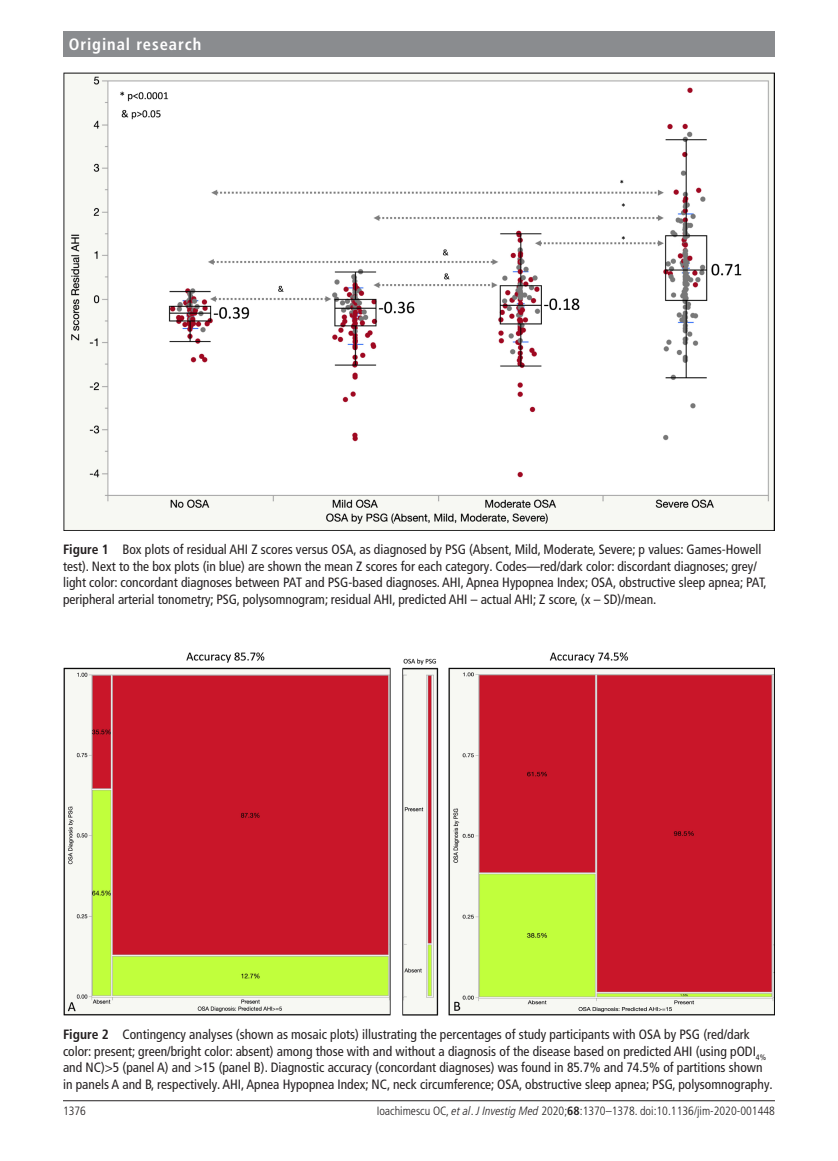
<style>
.page{position:relative;width:838px;height:1161px;background:#fff}
.page>*{position:absolute;margin:0;border:0;box-sizing:border-box;transform-origin:0 0}
.t1{font:700 condensed 16.5px "Frutiger LT Pro";letter-spacing:.055em;color:#fff}
.t2{font:condensed 13.5px/16.5px "Frutiger LT Pro";color:#231f20}
.t3{font:300 condensed 12px "Frutiger LT Pro";color:#231f20}
.s1{font-weight:700}
.s2{font-style:italic}
</style>
<div class="page">
<hr style="left:63px;top:1100px;width:712px;height:1px;background:#231f20">
<div style="left:63px;top:31px;width:712px;height:25px;background:#8a8c8f"></div>
<img style="left:63px;top:72px;width:712px;height:458px">
<img style="left:63px;top:652px;width:712px;height:363px">
<p class="t1" style="left:69px;top:34px;width:134px">Original research</p>
<p class="t2" style="left:63px;top:541px;width:705px"><span class="s1">Figure 1</span> Box plots of residual AHI Z scores versus OSA, as diagnosed by PSG (Absent, Mild, Moderate, Severe; p values: Games-Howell test). Next to the box plots (in blue) are shown the mean Z scores for each category. Codes—red/dark color: discordant diagnoses; grey/ light color: concordant diagnoses between PAT and PSG-based diagnoses. AHI, Apnea Hypopnea Index; OSA, obstructive sleep apnea; PAT, peripheral arterial tonometry; PSG, polysomnogram; residual AHI, predicted AHI – actual AHI; Z score, (x – SD)/mean.</p>
<p class="t2" style="left:63px;top:1026px;width:711px"><span class="s1">Figure 2</span> Contingency analyses (shown as mosaic plots) illustrating the percentages of study participants with OSA by PSG (red/dark color: present; green/bright color: absent) among those with and without a diagnosis of the disease based on predicted AHI (using pODI<sub>4% </sub>and NC)&gt;5 (panel A) and &gt;15 (panel B). Diagnostic accuracy (concordant diagnoses) was found in 85.7% and 74.5% of partitions shown in panels A and B, respectively. AHI, Apnea Hypopnea Index; NC, neck circumference; OSA, obstructive sleep apnea; PSG, polysomnography.</p>
<p class="t3" style="left:63px;top:1104px;width:25px">1376</p>
<p class="t3" style="left:377px;top:1104px;width:400px">Ioachimescu OC, <span class="s2">et al</span>. <span class="s2">J Investig Med</span> 2020;<span class="s1">68</span>:1370–1378. doi:10.1136/jim-2020-001448</p>
</div>
